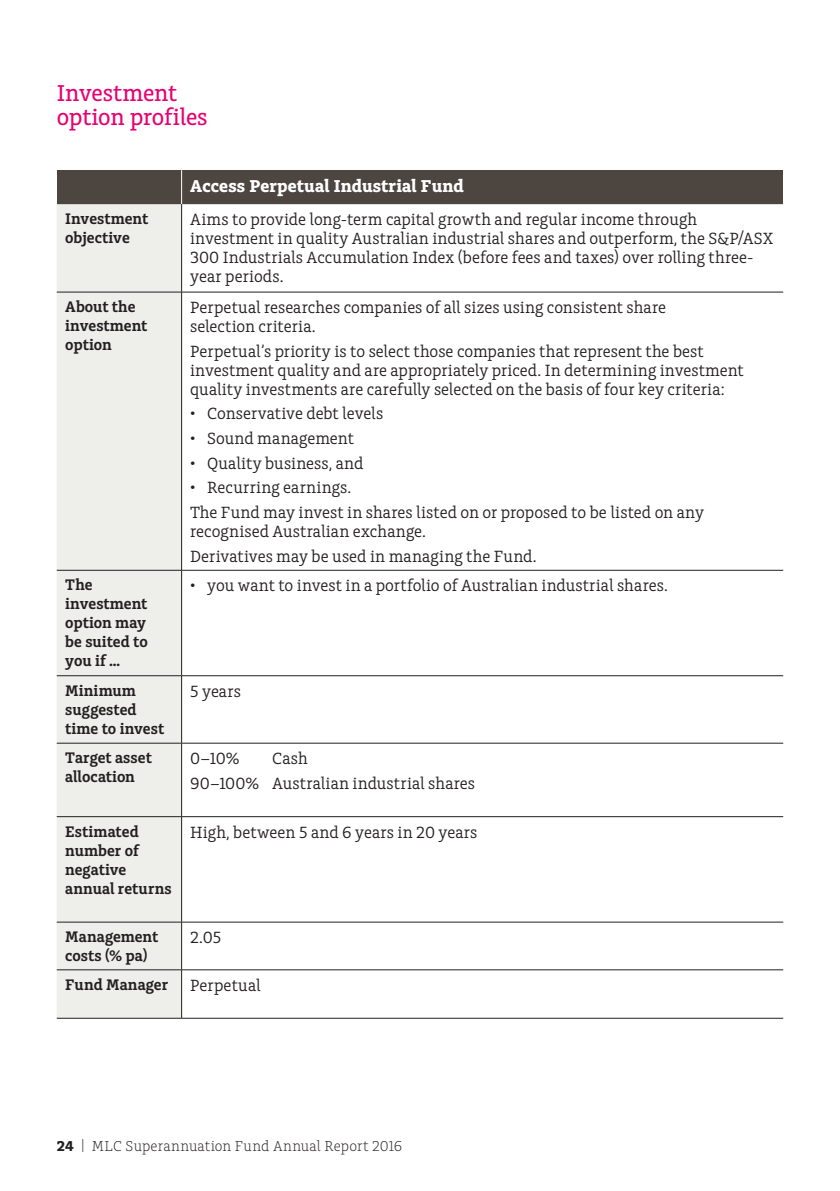
<style>
.page{position:relative;width:840px;height:1191px;background:#fff}
.page>*{position:absolute;margin:0;border:0;box-sizing:border-box;transform-origin:0 0}
.t1{font:500 24px/24px "Charlie Std";letter-spacing:-.005em;color:#e60272}
.t2{font:700 18px "Charlie Std";letter-spacing:.01em;color:#fff}
.t3{font:17px/19px "Charlie Std";letter-spacing:.005em;color:#231f20}
.t4{font:600 16px/19px "Charlie Std";letter-spacing:.005em;color:#231f20}
.t5{font:300 15px "Charlie Std";letter-spacing:.01em;color:#231f20}
.s1{font-weight:700}
</style>
<div class="page">
<div style="left:57px;top:170px;width:124px;height:34px;background:#4d453f"></div>
<div style="left:181px;top:170px;width:601px;height:34px;background:#4d453f"></div>
<div style="left:57px;top:204px;width:124px;height:814px;background:#eeeeeb"></div>
<svg style="left:182px;top:204px;width:600px;height:814px"></svg>
<hr style="left:57px;top:292px;width:124px;height:1px;background:#231f20">
<hr style="left:57px;top:570px;width:124px;height:1px;background:#231f20">
<hr style="left:57px;top:675px;width:124px;height:1px;background:#231f20">
<hr style="left:57px;top:743px;width:124px;height:1px;background:#231f20">
<hr style="left:57px;top:816px;width:124px;height:1px;background:#231f20">
<hr style="left:57px;top:921px;width:124px;height:1px;background:#231f20">
<hr style="left:57px;top:969px;width:124px;height:1px;background:#231f20">
<hr style="left:57px;top:1018px;width:124px;height:1px;background:#231f20">
<hr style="left:181px;top:570px;width:601px;height:1px;background:#231f20">
<hr style="left:181px;top:570px;width:1px;height:105px;background:#231f20">
<hr style="left:181px;top:675px;width:601px;height:1px;background:#231f20">
<hr style="left:181px;top:676px;width:1px;height:67px;background:#231f20">
<hr style="left:181px;top:743px;width:601px;height:1px;background:#231f20">
<hr style="left:181px;top:743px;width:1px;height:73px;background:#231f20">
<hr style="left:181px;top:816px;width:601px;height:1px;background:#231f20">
<hr style="left:181px;top:817px;width:1px;height:105px;background:#231f20">
<hr style="left:181px;top:921px;width:601px;height:1px;background:#231f20">
<hr style="left:181px;top:922px;width:1px;height:47px;background:#231f20">
<hr style="left:181px;top:969px;width:601px;height:1px;background:#231f20">
<hr style="left:181px;top:970px;width:1px;height:48px;background:#231f20">
<hr style="left:181px;top:1018px;width:601px;height:1px;background:#231f20">
<hr style="left:181px;top:170px;width:1px;height:34px;background:#fff">
<hr style="left:181px;top:204px;width:1px;height:88px;background:#231f20">
<hr style="left:181px;top:292px;width:601px;height:1px;background:#231f20">
<hr style="left:181px;top:292px;width:1px;height:278px;background:#231f20">
<h1 class="t1" style="left:57px;top:81px;width:152px">Investment option profiles</h1>
<p class="t2" style="left:190px;top:175px;width:275px">Access Perpetual Industrial Fund</p>
<p class="t4" style="left:65px;top:210px;width:84px">Investment objective</p>
<p class="t3" style="left:190px;top:210px;width:584px">Aims to provide long-term capital growth and regular income through investment in quality Australian industrial shares and outperform, the S&amp;P/ASX 300 Industrials Accumulation Index (before fees and taxes) over rolling three&shy;year periods.</p>
<p class="t4" style="left:65px;top:298px;width:83px">About the investment option</p>
<p class="t3" style="left:190px;top:298px;width:477px">Perpetual researches companies of all sizes using consistent share selection criteria.</p>
<p class="t3" style="left:190px;top:342px;width:554px">Perpetual’s priority is to select those companies that represent the best investment quality and are appropriately priced. In determining investment quality investments are carefully selected on the basis of four key criteria:</p>
<p class="t3" style="left:190px;top:404px;width:194px">• Conservative debt levels</p>
<p class="t3" style="left:190px;top:429px;width:165px">• Sound management</p>
<p class="t3" style="left:190px;top:454px;width:175px">• Quality business, and</p>
<p class="t3" style="left:190px;top:475px;width:515px;line-height:24.6px">• Recurring earnings.<br>The Fund may invest in shares listed on or proposed to be listed on any</p>
<p class="t3" style="left:190px;top:519px;width:348px;line-height:24.6px">recognised Australian exchange.<br>Derivatives may be used in managing the Fund.</p>
<p class="t4" style="left:65px;top:576px;width:84px">The investment option may be suited to you if …</p>
<p class="t3" style="left:190px;top:576px;width:479px">• you want to invest in a portfolio of Australian industrial shares.</p>
<p class="t4" style="left:65px;top:681px;width:100px">Minimum suggested time to invest</p>
<p class="t3" style="left:190px;top:681px;width:52px">5 years</p>
<p class="t4" style="left:65px;top:748px;width:88px">Target asset allocation</p>
<p class="t3" style="left:190px;top:749px;width:51px">0–10%</p>
<p class="t3" style="left:190px;top:746px;width:286px;line-height:24.6px;text-indent:82px">Cash<br>90–100% Australian industrial shares</p>
<p class="t4" style="left:65px;top:822px;width:108px">Estimated number of negative annual returns</p>
<p class="t3" style="left:190px;top:822px;width:289px">High, between 5 and 6 years in 20 years</p>
<p class="t4" style="left:65px;top:927px;width:94px">Management costs (% pa)</p>
<p class="t3" style="left:190px;top:928px;width:32px">2.05</p>
<p class="t4" style="left:65px;top:975px;width:104px">Fund Manager</p>
<p class="t3" style="left:190px;top:975px;width:72px">Perpetual</p>
<p class="t5" style="left:57px;top:1137px;width:347px"><span class="s1">24</span> | MLC Superannuation Fund Annual Report 2016</p>
</div>
